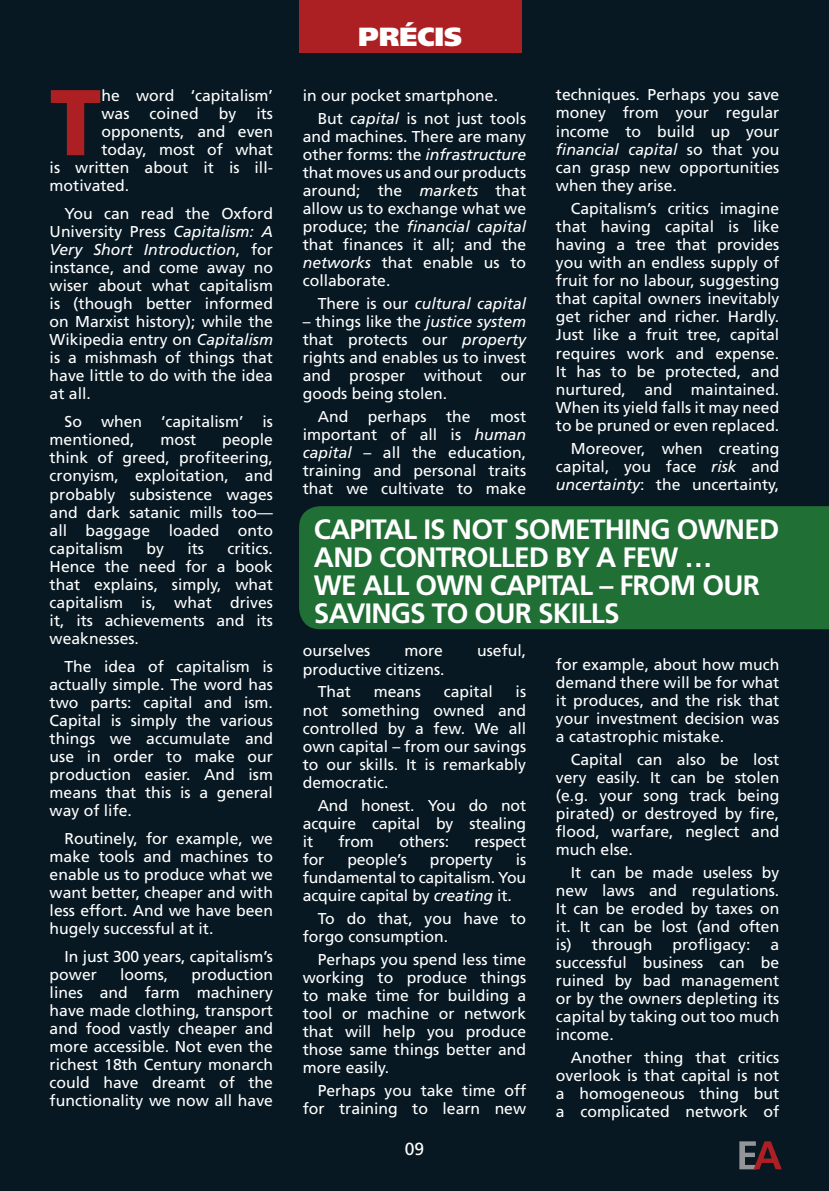
<style>
.page{position:relative;width:829px;height:1191px;background:#fff}
.page>*{position:absolute;margin:0;border:0;box-sizing:border-box;transform-origin:0 0}
.t1{font:900 93.27px "Frutiger";color:#ac1f22}
.quote{font:700 28px/28px "Frutiger";letter-spacing:-.03em;color:#fff}
.t2{font:900 26.25px "Frutiger";color:#fff}
.t3{font:17.5px "Frutiger";color:#fff}
.t4{font:15.75px/18px "Frutiger";color:#fff;text-align:justify}
.t5{font:italic 15.75px "Frutiger";color:#fff}
.s1{font-style:italic}
.s2{font-style:normal}
</style>
<div class="page">
<div style="left:0;top:0;width:828px;height:1191px;background:#071822"></div>
<div style="left:299px;top:506px;width:529px;height:123px;background:#206f35"></div>
<svg style="left:739px;top:1141px;width:42px;height:28px"></svg>
<div style="left:299px;top:0;width:222px;height:52px;background:#ac1f22"></div>
<p class="t1" style="left:50px;top:66px;width:53px">T</p>
<p class="t4" style="left:101px;top:87px;width:173px">he word ‘capitalism’ was</p>
<p class="t4" style="left:150px;top:105px;width:50px">coined</p>
<p class="t4" style="left:219px;top:105px;width:19px">by</p>
<p class="t4" style="left:256px;top:105px;width:18px">its</p>
<p class="t4" style="left:101px;top:123px;width:173px">opponents, and even</p>
<p class="t4" style="left:101px;top:141px;width:173px">today, most of what</p>
<p class="t4" style="left:50px;top:159px;width:225px">is written about it is ill-</p>
<p class="t4" style="left:50px;top:177px;width:81px">motivated.</p>
<p class="t4" style="left:50px;top:205px;width:225px;text-indent:15px">You can read the Oxford University Press <span class="s1">Capitalism: A Very Short Introduction</span>, for instance, and come away no wiser about what capitalism is (though better informed on Marxist history); while the Wikipedia entry on <span class="s1">Capitalism </span>is a mishmash of things that have little to do with the idea at all.</p>
<p class="t4" style="left:50px;top:413px;width:225px;text-indent:15px">So when ‘capitalism’ is mentioned,</p>
<p class="t4" style="left:50px;top:431px;width:225px;text-indent:172px">people think of greed, profiteering, cronyism, exploitation, and probably subsistence wages and dark satanic mills too— all baggage loaded onto capitalism</p>
<p class="t4" style="left:160px;top:431px;width:37px">most</p>
<p class="t4" style="left:146px;top:539px;width:19px">by</p>
<p class="t4" style="left:187px;top:539px;width:18px">its</p>
<p class="t4" style="left:50px;top:539px;width:225px;text-indent:178px">critics.<br>Hence the need for a book that explains, simply, what capitalism is, what drives it, its achievements and its weaknesses.</p>
<p class="t4" style="left:50px;top:657px;width:225px;text-indent:15px">The idea of capitalism is actually simple. The word has two parts: capital and ism.<br>Capital is simply the various things we accumulate and use in order to make our production easier. And ism means that this is a general way of life.</p>
<p class="t4" style="left:50px;top:829px;width:225px;text-indent:15px">Routinely, for example, we make tools and machines to enable us to produce what we want better, cheaper and with less effort. And we have been hugely successful at it.</p>
<p class="t4" style="left:50px;top:947px;width:225px;text-indent:15px">In just 300 years, capitalism’s power</p>
<p class="t4" style="left:50px;top:965px;width:225px;text-indent:142px">production lines and farm machinery have made clothing, transport and food vastly cheaper and more accessible. Not even the richest 18th Century monarch could have dreamt of the functionality we now all have</p>
<p class="t4" style="left:120px;top:965px;width:50px">looms,</p>
<p class="t2" style="left:358px;top:21px;width:106px">PRÉCIS</p>
<p class="t4" style="left:303px;top:86px;width:197px">in our pocket smartphone.</p>
<p class="t4" style="left:303px;top:109px;width:225px;text-indent:15px">But <span class="s1">capital</span> is not just tools and machines. There are many other forms: the <span class="s1">infrastructure </span>that moves us and our products around; the <span class="s1">markets</span> that allow us to exchange what we produce; the <span class="s1">financial capital </span>that finances it all; and the <span class="s1">networks</span> that enable us to collaborate.</p>
<p class="t5" style="left:317px;top:294px;width:210px"><span class="s2">There is our</span> cultural capital</p>
<p class="t4" style="left:303px;top:312px;width:225px">– things like the <span class="s1">justice system </span>that protects our <span class="s1">property </span>rights and enables us to invest and prosper without our goods being stolen.</p>
<p class="t4" style="left:303px;top:408px;width:225px;text-indent:15px">And perhaps the most important of all is <span class="s1">human capital</span> – all the education, training and personal traits that we cultivate to make</p>
<p class="t4" style="left:556px;top:86px;width:225px">techniques. Perhaps you save money from your regular income to build up your <span class="s1">financial capital</span> so that you can grasp new opportunities when they arise.</p>
<p class="t4" style="left:556px;top:199px;width:225px;text-indent:15px">Capitalism’s critics imagine that having capital is like having a tree that provides you with an endless supply of fruit for no labour, suggesting that capital owners inevitably get richer and richer. Hardly.<br>Just like a fruit tree, capital requires work and expense.<br>It has to be protected, and nurtured, and maintained.<br>When its yield falls it may need to be pruned or even replaced.</p>
<p class="t4" style="left:556px;top:439px;width:225px;text-indent:15px">Moreover, when creating capital, you face <span class="s1">risk</span> and <span class="s1">uncertainty</span>: the uncertainty,</p>
<p class="quote" style="left:314px;top:515px;width:467px">CAPITAL IS NOT SOMETHING OWNED<br>AND CONTROLLED BY A FEW …<br>WE ALL OWN CAPITAL – FROM OUR<br>SAVINGS TO OUR SKILLS</p>
<p class="t4" style="left:303px;top:642px;width:69px">ourselves</p>
<p class="t4" style="left:404px;top:642px;width:40px">more</p>
<p class="t4" style="left:477px;top:642px;width:51px">useful,</p>
<p class="t4" style="left:303px;top:660px;width:143px">productive citizens.</p>
<p class="t4" style="left:317px;top:683px;width:35px">That</p>
<p class="t4" style="left:374px;top:683px;width:49px">means</p>
<p class="t4" style="left:444px;top:683px;width:51px">capital</p>
<p class="t4" style="left:303px;top:683px;width:225px;text-indent:213px">is not something owned and controlled by a few. We all own capital – from our savings to our skills. It is remarkably democratic.</p>
<p class="t4" style="left:303px;top:796px;width:225px;text-indent:15px">And honest. You do not acquire capital by stealing it</p>
<p class="t4" style="left:338px;top:832px;width:37px">from</p>
<p class="t4" style="left:399px;top:832px;width:51px">others:</p>
<p class="t4" style="left:474px;top:832px;width:53px">respect</p>
<p class="t4" style="left:303px;top:850px;width:23px">for</p>
<p class="t4" style="left:347px;top:850px;width:61px">people’s</p>
<p class="t4" style="left:430px;top:850px;width:64px">property</p>
<p class="t4" style="left:303px;top:850px;width:225px;text-indent:213px">is fundamental to capitalism. You acquire capital by <span class="s1">creating</span> it.</p>
<p class="t4" style="left:303px;top:909px;width:225px;text-indent:15px">To do that, you have to forgo consumption.</p>
<p class="t4" style="left:303px;top:950px;width:225px;text-indent:15px">Perhaps you spend less time working to produce things to make time for building a tool or machine or network that will help you produce those same things better and more easily.</p>
<p class="t4" style="left:303px;top:1081px;width:225px;text-align:right">Perhaps you take time off for training to learn new</p>
<p class="t3" style="left:404px;top:1138px;width:21px">09</p>
<p class="t4" style="left:556px;top:655px;width:225px">for example, about how much demand there will be for what it produces, and the risk that your investment decision was a catastrophic mistake.</p>
<p class="t4" style="left:556px;top:750px;width:225px;text-indent:15px">Capital can also be lost very easily. It can be stolen (e.g. your song track being pirated) or destroyed by fire, flood, warfare, neglect and much else.</p>
<p class="t4" style="left:556px;top:863px;width:225px;text-indent:15px">It can be made useless by new laws and regulations.<br>It can be eroded by taxes on it. It can be lost (and often is) through</p>
<p class="t4" style="left:672px;top:936px;width:79px">profligacy:</p>
<p class="t4" style="left:556px;top:936px;width:225px;text-indent:214px">a successful business can be ruined by bad management or by the owners depleting its capital by taking out too much income.</p>
<p class="t4" style="left:556px;top:1049px;width:225px;text-indent:15px">Another thing that critics overlook is that capital is not a homogeneous thing but a complicated network of</p>
</div>
